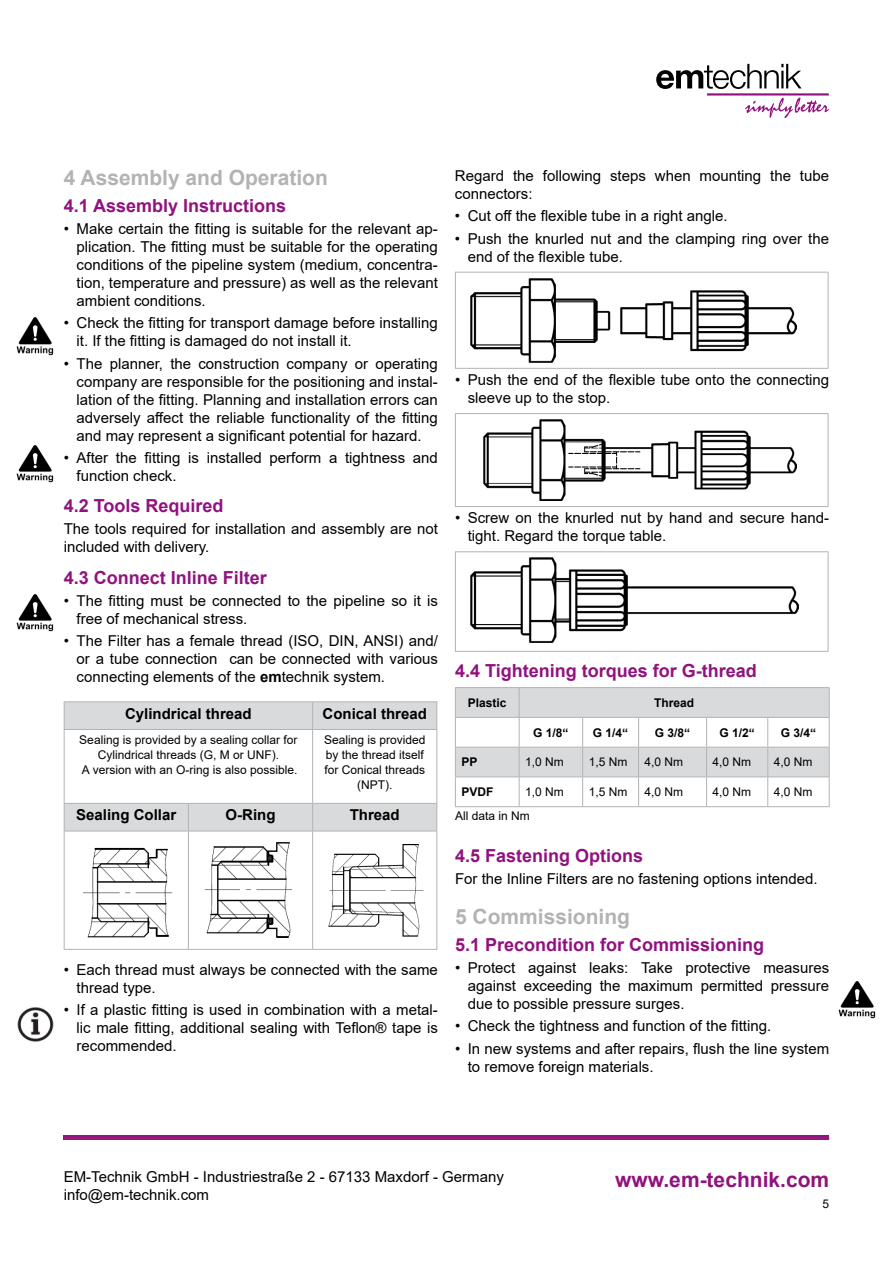
<style>
.page{position:relative;width:893px;height:1263px;background:#fff}
.page>*{position:absolute;margin:0;border:0;box-sizing:border-box;transform-origin:0 0}
.t1{font:700 21px "Arial";color:#b1b3b4}
.t2{font:700 21px "Arial";color:#90137d}
.t3{font:700 18px "Arial";color:#91127e}
.t4{font:15px/18px "Arial";color:#000}
.t5{font:700 15px "Arial";color:#000}
.t6{font:12px/15px "Arial";color:#000;text-align:center}
.t7{font:700 12px "Arial";color:#000}
.s1{font-weight:700}
</style>
<div class="page">
<svg style="left:656px;top:64px;width:173px;height:54px"></svg>
<div style="left:64px;top:1135px;width:765px;height:5px;background:#91127e"></div>
<hr style="left:64px;top:1137px;width:765px;height:3px;background:#941c81">
<svg style="left:65px;top:702px;width:371px;height:129px"></svg>
<hr style="left:64px;top:701px;width:124px;height:1px;background:#b1b3b4">
<svg style="left:64px;top:702px;width:1px;height:27px"></svg>
<hr style="left:188px;top:701px;width:125px;height:1px;background:#b1b3b4">
<hr style="left:313px;top:701px;width:124px;height:1px;background:#b1b3b4">
<svg style="left:312px;top:702px;width:1px;height:27px"></svg>
<svg style="left:436px;top:702px;width:1px;height:27px"></svg>
<hr style="left:64px;top:729px;width:124px;height:1px;background:#b1b3b4">
<hr style="left:64px;top:730px;width:1px;height:73px;background:#b1b3b4">
<hr style="left:188px;top:729px;width:125px;height:1px;background:#b1b3b4">
<hr style="left:313px;top:729px;width:124px;height:1px;background:#b1b3b4">
<hr style="left:312px;top:730px;width:1px;height:73px;background:#b1b3b4">
<hr style="left:436px;top:730px;width:1px;height:73px;background:#b1b3b4">
<hr style="left:64px;top:803px;width:124px;height:1px;background:#b1b3b4">
<svg style="left:64px;top:804px;width:1px;height:27px"></svg>
<hr style="left:188px;top:803px;width:125px;height:1px;background:#b1b3b4">
<svg style="left:188px;top:804px;width:1px;height:27px"></svg>
<hr style="left:313px;top:803px;width:124px;height:1px;background:#b1b3b4">
<svg style="left:312px;top:804px;width:1px;height:27px"></svg>
<svg style="left:436px;top:804px;width:1px;height:27px"></svg>
<hr style="left:64px;top:831px;width:124px;height:1px;background:#b1b3b4">
<hr style="left:64px;top:831px;width:1px;height:118px;background:#b1b3b4">
<hr style="left:188px;top:831px;width:125px;height:1px;background:#b1b3b4">
<hr style="left:188px;top:831px;width:1px;height:118px;background:#b1b3b4">
<hr style="left:313px;top:831px;width:124px;height:1px;background:#b1b3b4">
<hr style="left:312px;top:831px;width:1px;height:118px;background:#b1b3b4">
<hr style="left:436px;top:831px;width:1px;height:118px;background:#b1b3b4">
<hr style="left:64px;top:949px;width:124px;height:1px;background:#b1b3b4">
<hr style="left:188px;top:949px;width:125px;height:1px;background:#b1b3b4">
<hr style="left:313px;top:949px;width:124px;height:1px;background:#b1b3b4">
<img style="left:83px;top:847px;width:90px;height:91px">
<img style="left:204px;top:842px;width:89px;height:96px">
<img style="left:328px;top:844px;width:96px;height:93px">
<hr style="left:455px;top:272px;width:373px;height:1px;background:#b1b3b4">
<hr style="left:455px;top:273px;width:1px;height:95px;background:#b1b3b4">
<hr style="left:828px;top:273px;width:1px;height:95px;background:#b1b3b4">
<hr style="left:455px;top:368px;width:373px;height:1px;background:#b1b3b4">
<img style="left:470px;top:278px;width:326px;height:84px">
<hr style="left:455px;top:413px;width:373px;height:1px;background:#b1b3b4">
<hr style="left:455px;top:414px;width:1px;height:92px;background:#b1b3b4">
<hr style="left:828px;top:414px;width:1px;height:92px;background:#b1b3b4">
<hr style="left:455px;top:506px;width:373px;height:1px;background:#b1b3b4">
<img style="left:484px;top:420px;width:313px;height:80px">
<hr style="left:455px;top:551px;width:373px;height:1px;background:#b1b3b4">
<hr style="left:455px;top:552px;width:1px;height:99px;background:#b1b3b4">
<hr style="left:828px;top:552px;width:1px;height:99px;background:#b1b3b4">
<hr style="left:455px;top:651px;width:373px;height:1px;background:#b1b3b4">
<img style="left:471px;top:558px;width:328px;height:85px">
<hr style="left:455px;top:806px;width:64px;height:1px;background:#b1b3b4">
<hr style="left:519px;top:806px;width:64px;height:1px;background:#b1b3b4">
<hr style="left:583px;top:806px;width:56px;height:1px;background:#b1b3b4">
<hr style="left:639px;top:806px;width:68px;height:1px;background:#b1b3b4">
<hr style="left:707px;top:806px;width:61px;height:1px;background:#b1b3b4">
<hr style="left:768px;top:806px;width:62px;height:1px;background:#b1b3b4">
<hr style="left:455px;top:687px;width:64px;height:1px;background:#b1b3b4">
<hr style="left:519px;top:687px;width:64px;height:1px;background:#b1b3b4">
<hr style="left:583px;top:687px;width:56px;height:1px;background:#b1b3b4">
<hr style="left:639px;top:687px;width:68px;height:1px;background:#b1b3b4">
<hr style="left:707px;top:687px;width:61px;height:1px;background:#b1b3b4">
<hr style="left:768px;top:687px;width:62px;height:1px;background:#b1b3b4">
<svg style="left:455px;top:688px;width:375px;height:118px"></svg>
<img style="left:16px;top:317px;width:38px;height:38px">
<img style="left:16px;top:445px;width:38px;height:38px">
<img style="left:16px;top:594px;width:38px;height:37px">
<img style="left:838px;top:981px;width:38px;height:37px">
<img style="left:17px;top:1007px;width:37px;height:35px">
<h1 class="t1" style="left:64px;top:163px;width:266px">4 Assembly and Operation</h1>
<p class="t3" style="left:64px;top:193px;width:224px">4.1 Assembly Instructions</p>
<p class="t4" style="left:77px;top:220px;width:363px;text-align:justify;text-indent:-13px">• Make certain the fitting is suitable for the relevant ap&shy;plication. The fitting must be suitable for the operating conditions of the pipeline system (medium, concentra&shy;tion, temperature and pressure) as well as the relevant ambient conditions.</p>
<p class="t4" style="left:77px;top:314px;width:363px;text-indent:-13px">• Check the fitting for transport damage before installing it. If the fitting is damaged do not install it.</p>
<p class="t4" style="left:77px;top:354px;width:363px;text-align:justify;text-indent:-13px">• The planner, the construction company or operating company are responsible for the positioning and instal&shy;lation of the fitting. Planning and installation errors can adversely affect the reliable functionality of the fitting and may represent a significant potential for hazard.</p>
<p class="t4" style="left:77px;top:448px;width:363px;text-indent:-13px">• After the fitting is installed perform a tightness and function check.</p>
<p class="t3" style="left:64px;top:493px;width:161px">4.2 Tools Required</p>
<p class="t4" style="left:64px;top:520px;width:376px">The tools required for installation and assembly are not included with delivery.</p>
<p class="t3" style="left:64px;top:565px;width:205px">4.3 Connect Inline Filter</p>
<p class="t4" style="left:77px;top:592px;width:363px;text-indent:-13px">• The fitting must be connected to the pipeline so it is free of mechanical stress.</p>
<p class="t4" style="left:77px;top:632px;width:363px;text-align:justify;text-indent:-13px">• The Filter has a female thread (ISO, DIN, ANSI) and/ or a tube connection can be connected with various connecting elements of the <span class="s1">em</span>technik system.</p>
<p class="t5" style="left:125px;top:703px;width:128px">Cylindrical thread</p>
<p class="t5" style="left:323px;top:703px;width:106px">Conical thread</p>
<p class="t6" style="left:79px;top:732px;width:220px">Sealing is provided by a sealing collar for<br>Cylindrical threads (G, M or UNF).<br>A version with an O-ring is also possible.</p>
<p class="t6" style="left:324px;top:732px;width:103px">Sealing is provided by the thread itself for Conical threads (NPT).</p>
<p class="t5" style="left:76px;top:804px;width:102px">Sealing Collar</p>
<p class="t5" style="left:226px;top:804px;width:51px">O-Ring</p>
<p class="t5" style="left:350px;top:804px;width:52px">Thread</p>
<p class="t4" style="left:77px;top:960px;width:363px;text-indent:-13px">• Each thread must always be connected with the same thread type.</p>
<p class="t4" style="left:77px;top:1001px;width:363px;text-align:justify;text-indent:-13px">• If a plastic fitting is used in combination with a metal&shy;lic male fitting, additional sealing with Teflon® tape is recommended.</p>
<p class="t4" style="left:455px;top:167px;width:376px">Regard the following steps when mounting the tube connectors:</p>
<p class="t4" style="left:455px;top:207px;width:274px">• Cut off the flexible tube in a right angle.</p>
<p class="t4" style="left:468px;top:229px;width:363px;text-indent:-13px">• Push the knurled nut and the clamping ring over the end of the flexible tube.</p>
<p class="t4" style="left:468px;top:371px;width:363px;text-indent:-13px">• Push the end of the flexible tube onto the connecting sleeve up to the stop.</p>
<p class="t4" style="left:468px;top:509px;width:363px;text-indent:-13px">• Screw on the knurled nut by hand and secure hand&shy;tight. Regard the torque table.</p>
<p class="t3" style="left:455px;top:658px;width:303px">4.4 Tightening torques for G-thread</p>
<p class="t7" style="left:468px;top:694px;width:40px">Plastic</p>
<p class="t7" style="left:654px;top:694px;width:42px">Thread</p>
<p class="t7" style="left:533px;top:724px;width:37px">G 1/8“</p>
<p class="t7" style="left:593px;top:724px;width:37px">G 1/4“</p>
<p class="t7" style="left:655px;top:724px;width:37px">G 3/8“</p>
<p class="t7" style="left:719px;top:724px;width:37px">G 1/2“</p>
<p class="t7" style="left:781px;top:724px;width:37px">G 3/4“</p>
<p class="t7" style="left:461px;top:754px;width:18px">PP</p>
<p class="t6" style="left:525px;top:755px;width:40px">1,0 Nm</p>
<p class="t6" style="left:589px;top:755px;width:40px">1,5 Nm</p>
<p class="t6" style="left:645px;top:755px;width:40px">4,0 Nm</p>
<p class="t6" style="left:713px;top:755px;width:40px">4,0 Nm</p>
<p class="t6" style="left:774px;top:755px;width:40px">4,0 Nm</p>
<p class="t7" style="left:461px;top:783px;width:34px">PVDF</p>
<p class="t6" style="left:525px;top:784px;width:40px">1,0 Nm</p>
<p class="t6" style="left:589px;top:784px;width:40px">1,5 Nm</p>
<p class="t6" style="left:645px;top:784px;width:40px">4,0 Nm</p>
<p class="t6" style="left:713px;top:784px;width:40px">4,0 Nm</p>
<p class="t6" style="left:774px;top:784px;width:40px">4,0 Nm</p>
<p class="t6" style="left:455px;top:808px;width:76px">All data in Nm</p>
<p class="t3" style="left:455px;top:843px;width:190px">4.5 Fastening Options</p>
<p class="t4" style="left:455px;top:870px;width:364px">For the Inline Filters are no fastening options intended.</p>
<h1 class="t1" style="left:455px;top:902px;width:177px">5 Commissioning</h1>
<p class="t3" style="left:455px;top:932px;width:311px">5.1 Precondition for Commissioning</p>
<p class="t4" style="left:468px;top:959px;width:363px;text-align:justify;text-indent:-13px">• Protect against leaks: Take protective measures against exceeding the maximum permitted pressure due to possible pressure surges.</p>
<p class="t4" style="left:455px;top:1017px;width:318px">• Check the tightness and function of the fitting.</p>
<p class="t4" style="left:468px;top:1039px;width:363px;text-indent:-13px">• In new systems and after repairs, flush the line system to remove foreign materials.</p>
<p class="t4" style="left:64px;top:1168px;width:442px">EM-Technik GmbH - Industriestraße 2 - 67133 Maxdorf - Germany info@em-technik.com</p>
<h1 class="t2" style="left:615px;top:1165px;width:215px">www.em-technik.com</h1>
<p class="t6" style="left:822px;top:1196px;width:8px">5</p>
</div>
